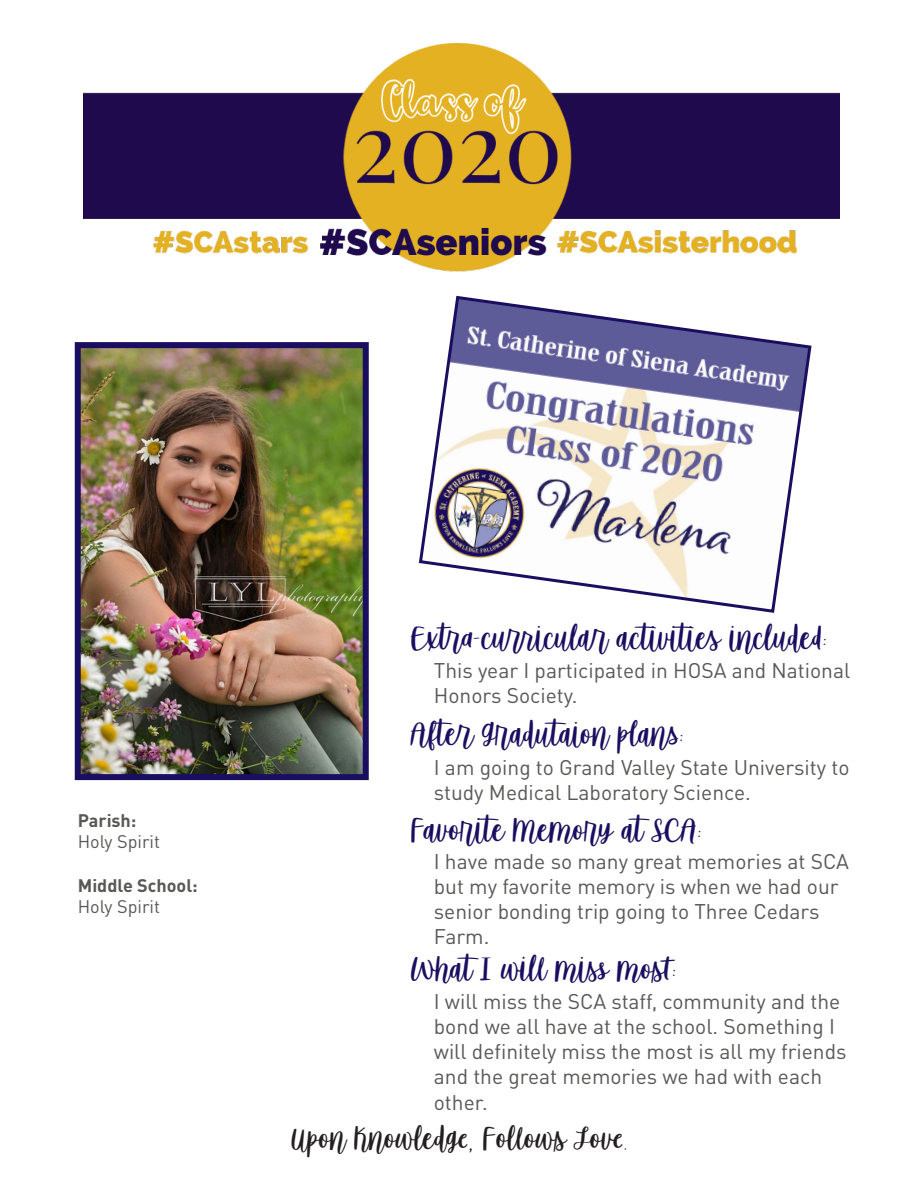
<style>
.page{position:relative;width:918px;height:1188px;background:#fff}
.page>*{position:absolute;margin:0;border:0;box-sizing:border-box;transform-origin:0 0}
.Question{font:37.5px "Sugar Spice";color:#1a0e60}
.t1{font:36px "Sugar Spice";color:#231f20}
.answer{font:21px/25.2px "DINOT";color:#595857}
.answer-2{font:700 18px "DINOT";color:#595857}
.answer-3{font:18px "DINOT";color:#595857}
</style>
<div class="page">
<img style="left:83px;top:43px;width:756px;height:229px">
<img style="left:82px;top:349px;width:280px;height:424px">
<div style="left:75px;top:342px;width:294px;height:438px;border:6px solid #1a0e60"></div>
<svg style="left:418px;top:295px;width:394px;height:318px"></svg>
<p class="answer-2" style="left:78px;top:809px;width:60px">Parish:</p>
<p class="answer-3" style="left:78px;top:831px;width:84px">Holy Spirit</p>
<p class="answer-2" style="left:78px;top:873px;width:122px">Middle School:</p>
<p class="answer-3" style="left:78px;top:896px;width:84px">Holy Spirit</p>
<p class="Question" style="left:410px;top:615px;width:419px">Extra-curricular activities included:</p>
<p class="answer" style="left:434px;top:658px;width:418px">This year I participated in HOSA and National<br>Honors Society.</p>
<p class="Question" style="left:410px;top:711px;width:276px">After Gradutaion plans:</p>
<p class="answer" style="left:434px;top:754px;width:417px">I am going to Grand Valley State University to study Medical Laboratory Science.</p>
<p class="Question" style="left:410px;top:807px;width:294px">Favorite Memory at SCA:</p>
<p class="answer" style="left:434px;top:848px;width:417px">I have made so many great memories at SCA but my favorite memory is when we had our senior bonding trip going to Three Cedars<br>Farm.</p>
<p class="Question" style="left:410px;top:946px;width:269px">What I will miss most:</p>
<p class="answer" style="left:434px;top:988px;width:414px">I will miss the SCA staff, community and the bond we all have at the school. Something I will definitely miss the most is all my friends and the great memories we had with each other.</p>
<h2 class="t1" style="left:290px;top:1117px;width:339px">Upon Knowledge, Follows Love.</h2>
</div>
